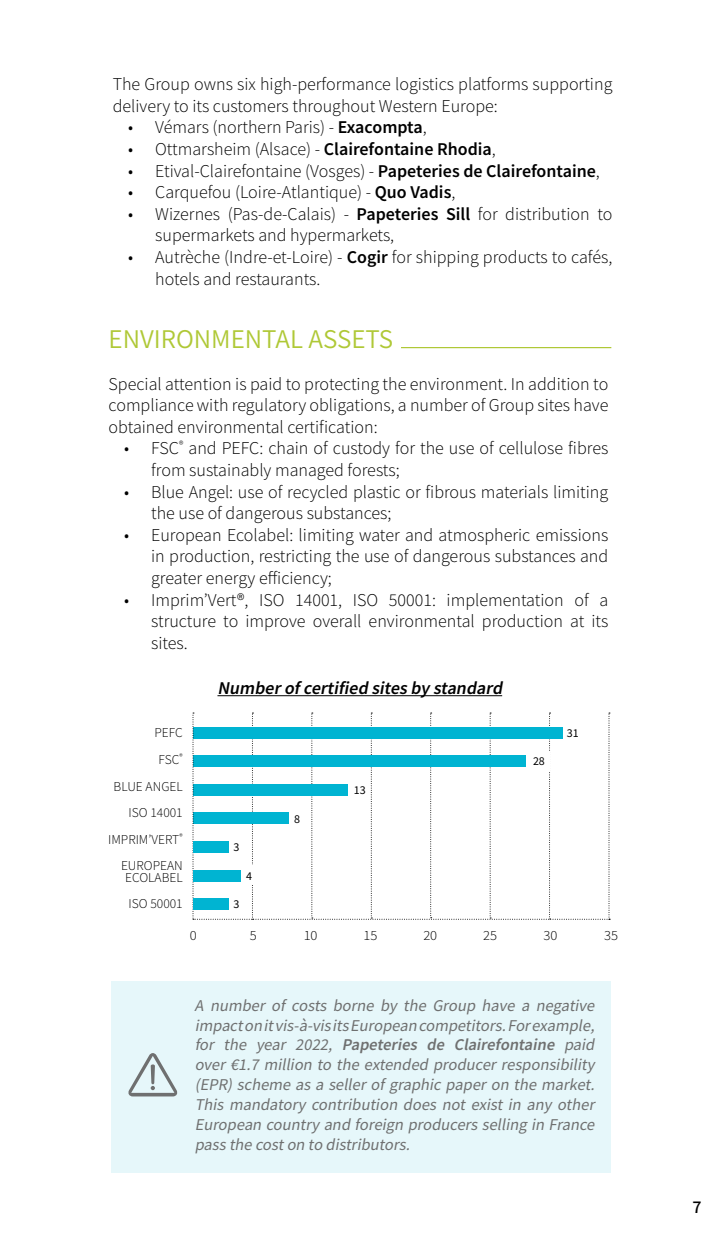
<style>
.page{position:relative;width:723px;height:1234px;background:#fff}
.page>*{position:absolute;margin:0;border:0;box-sizing:border-box;transform-origin:0 0}
.t1{font:27px "Assistant";color:#afc836}
.t2{font:300 18px/21.6px "Source Sans Pro";color:#000}
.t3{font:italic 600 18px "Source Sans Pro";color:#000}
.t4{font:600 18px "Assistant";color:#000}
.t5{font:italic 16.5px/19.8px "Source Sans Pro";color:#6f7070;text-align:justify}
.t6{font:300 13.95px "Source Sans Pro";color:#000;scale:1.04 1}
.t7{font:300 13.5px/12px "Source Sans Pro";color:#000;text-align:center}
.t8{font:12px "Source Sans Pro";color:#000}
.s1{font-weight:600}
</style>
<div class="page">
<div style="left:112px;top:980px;width:499px;height:192px;background:#e6f7fa"></div>
<svg style="left:128px;top:1053px;width:49px;height:43px"></svg>
<hr style="left:401px;top:347px;width:210px;height:1px;background:#afc836">
<hr style="left:217px;top:695px;width:285px;height:1px;background:#000">
<svg style="left:193px;top:712px;width:417px;height:207px"></svg>
<div style="left:193px;top:869px;width:48px;height:12px;background:#00b4d2"></div>
<div style="left:527px;top:751px;width:23px;height:19px;background:#fff"></div>
<div style="left:193px;top:840px;width:36px;height:12px;background:#00b4d2"></div>
<div style="left:246px;top:865px;width:23px;height:19px;background:#fff"></div>
<div style="left:193px;top:898px;width:36px;height:11px;background:#00b4d2"></div>
<p class="t2" style="left:113px;top:73px;width:501px">The Group owns six high-performance logistics platforms supporting delivery to its customers throughout Western Europe:</p>
<p class="t2" style="left:128px;top:116px;width:300px">• Vémars (northern Paris) - <span class="s1">Exacompta</span>,</p>
<p class="t2" style="left:128px;top:138px;width:369px">• Ottmarsheim (Alsace) - <span class="s1">Clairefontaine Rhodia</span>,</p>
<p class="t2" style="left:128px;top:160px;width:473px">• Etival-Clairefontaine (Vosges) - <span class="s1">Papeteries de Clairefontaine</span>,</p>
<p class="t2" style="left:128px;top:181px;width:329px">• Carquefou (Loire-Atlantique) - <span class="s1">Quo Vadis</span>,</p>
<p class="t2" style="left:155px;top:203px;width:459px;text-indent:-27px">• Wizernes (Pas-de-Calais) - <span class="s1">Papeteries Sill</span> for distribution to supermarkets and hypermarkets,</p>
<p class="t2" style="left:155px;top:246px;width:459px;text-indent:-27px">• Autrèche (Indre-et-Loire) - <span class="s1">Cogir</span> for shipping products to cafés, hotels and restaurants.</p>
<h1 class="t1" style="left:109px;top:320px;width:286px">ENVIRONMENTAL ASSETS</h1>
<p class="t2" style="left:109px;top:372px;width:501px;text-align:justify">Special attention is paid to protecting the environment. In addition to compliance with regulatory obligations, a number of Group sites have obtained environmental certification:</p>
<p class="t2" style="left:151px;top:437px;width:459px;text-indent:-27px">• FSC<sup>®</sup> and PEFC: chain of custody for the use of cellulose fibres from sustainably managed forests;</p>
<p class="t2" style="left:151px;top:480px;width:459px;text-indent:-27px">• Blue Angel: use of recycled plastic or fibrous materials limiting the use of dangerous substances;</p>
<p class="t2" style="left:151px;top:524px;width:459px;text-align:justify;text-indent:-27px">• European Ecolabel: limiting water and atmospheric emissions in production, restricting the use of dangerous substances and greater energy efficiency;</p>
<p class="t2" style="left:151px;top:588px;width:459px;text-align:justify;text-indent:-27px">• Imprim’Vert®, ISO 14001, ISO 50001: implementation of a structure to improve overall environmental production at its sites.</p>
<p class="t7" style="left:154px;top:726px;width:30px">PEFC</p>
<p class="t7" style="left:158px;top:753px;width:26px">FSC<sup>®</sup></p>
<p class="t7" style="left:114px;top:780px;width:71px">BLUE ANGEL</p>
<p class="t7" style="left:129px;top:806px;width:56px">ISO 14001</p>
<p class="t7" style="left:108px;top:833px;width:76px">IMPRIM’VERT<sup>®</sup></p>
<p class="t7" style="left:121px;top:859px;width:63px">EUROPEAN<br>ECOLABEL</p>
<p class="t7" style="left:129px;top:897px;width:56px">ISO 50001</p>
<p class="t3" style="left:217px;top:676px;width:290px">Numberofcertified sites by standard</p>
<p class="t8" style="left:234px;top:839px;width:7px">3</p>
<p class="t8" style="left:246px;top:867px;width:7px">4</p>
<p class="t8" style="left:234px;top:896px;width:7px">3</p>
<p class="t8" style="left:294px;top:810px;width:7px">8</p>
<p class="t8" style="left:354px;top:781px;width:13px">13</p>
<p class="t8" style="left:533px;top:753px;width:13px">28</p>
<p class="t8" style="left:567px;top:725px;width:13px">31</p>
<p class="t6" style="left:190px;top:926px;width:8px">0</p>
<p class="t6" style="left:250px;top:926px;width:8px">5</p>
<p class="t6" style="left:304px;top:926px;width:15px">10</p>
<p class="t6" style="left:363px;top:926px;width:15px">15</p>
<p class="t6" style="left:423px;top:926px;width:15px">20</p>
<p class="t6" style="left:483px;top:926px;width:15px">25</p>
<p class="t6" style="left:544px;top:926px;width:15px">30</p>
<p class="t6" style="left:604px;top:926px;width:15px">35</p>
<p class="t5" style="left:195px;top:995px;width:405px">A number of costs borne by the Group have a negative impacton itvis-à-vis its European competitors.Forexample, for the year 2022, <span class="s1">Papeteries de Clairefontaine</span> paid over €1.7 million to the extended producer responsibility (EPR) scheme as a seller of graphic paper on the market.<br>This mandatory contribution does not exist in any other European country and foreign producers selling in France pass the coston to distributors.</p>
<p class="t4" style="left:692px;top:1194px;width:11px">7</p>
</div>
